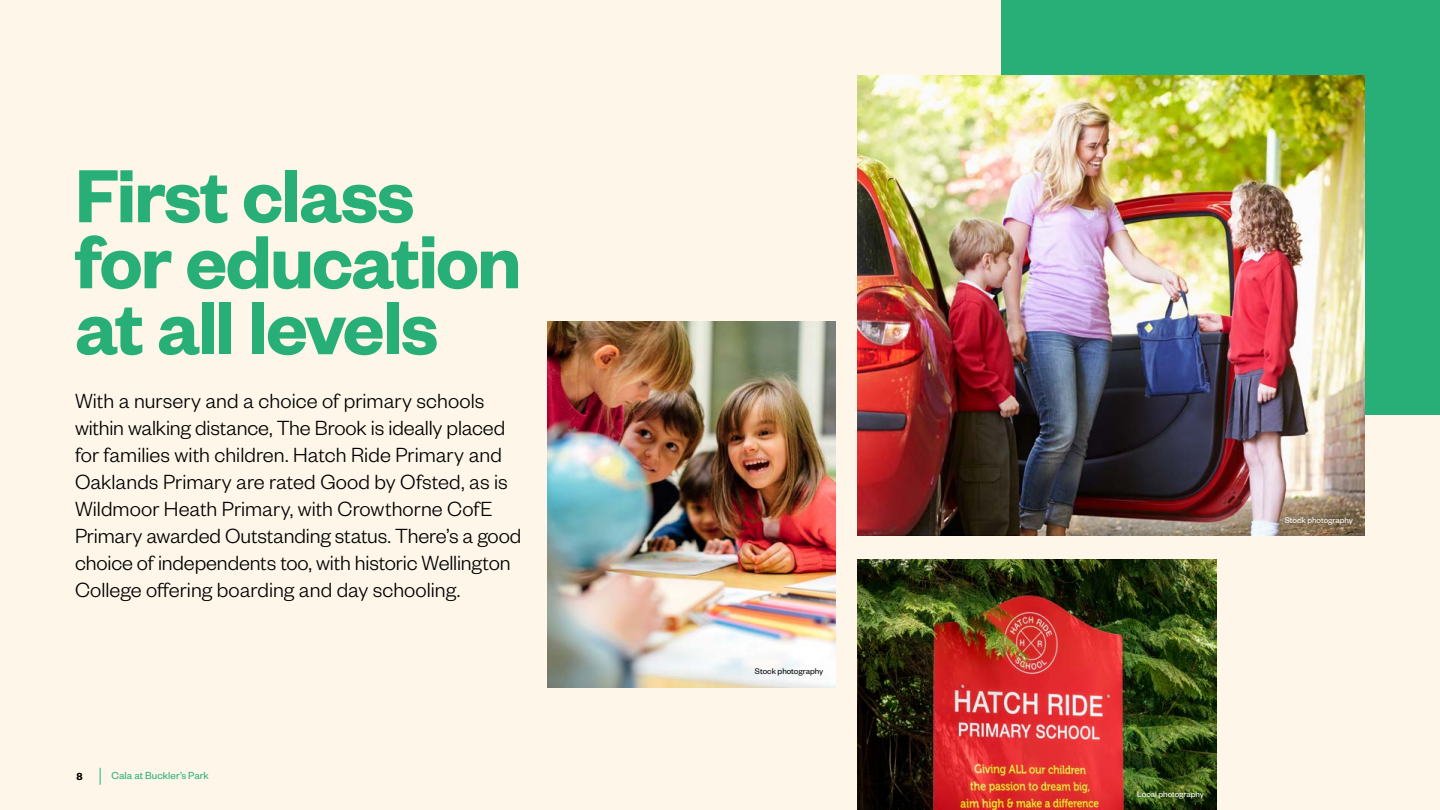
<style>
.page{position:relative;width:1440px;height:810px;background:#fef7e9}
.page>*{position:absolute;margin:0;border:0;box-sizing:border-box;transform-origin:0 0}
.t1{font:82.5px/66px "Founders Grotesk Sm Bd";letter-spacing:-.025em;color:#28af78}
.t2{font:300 22.5px/27px "Founders Grotesk";color:#000}
.t3{font:11.25px "Founders Grotesk";color:#28af78}
.t4{font:11.25px "Founders Grotesk Sm Bd";color:#000}
.t5{font:9px "Founders Grotesk";letter-spacing:-.005em;color:#fff}
.t6{font:9px "Founders Grotesk";color:#000}
</style>
<div class="page">
<img style="left:547px;top:321px;width:288px;height:366px">
<svg style="left:100px;top:768px;width:1px;height:17px"></svg>
<div style="left:1002px;top:0;width:438px;height:414px;background:#28af78"></div>
<img style="left:858px;top:75px;width:507px;height:461px">
<img style="left:858px;top:560px;width:358px;height:250px">
<h1 class="t1" style="left:75px;top:159px;width:448px">First class for education at all levels</h1>
<p class="t2" style="left:75px;top:386px;width:448px">With a nursery and a choice of primary schools within walking distance, The Brook is ideally placed for families with children. Hatch Ride Primary and Oaklands Primary are rated Good by Ofsted, as is Wildmoor Heath Primary, with Crowthorne CofE Primary awarded Outstanding status. There’s a good choice of independents too, with historic Wellington College offering boarding and day schooling.</p>
<p class="t4" style="left:76px;top:770px;width:8px">8</p>
<p class="t3" style="left:112px;top:769px;width:99px">Cala at Buckler’s Park</p>
<p class="t6" style="left:755px;top:666px;width:70px">Stock photography</p>
<p class="t5" style="left:1285px;top:515px;width:70px">Stock photography</p>
<p class="t5" style="left:1137px;top:789px;width:68px">Local photography</p>
</div>
